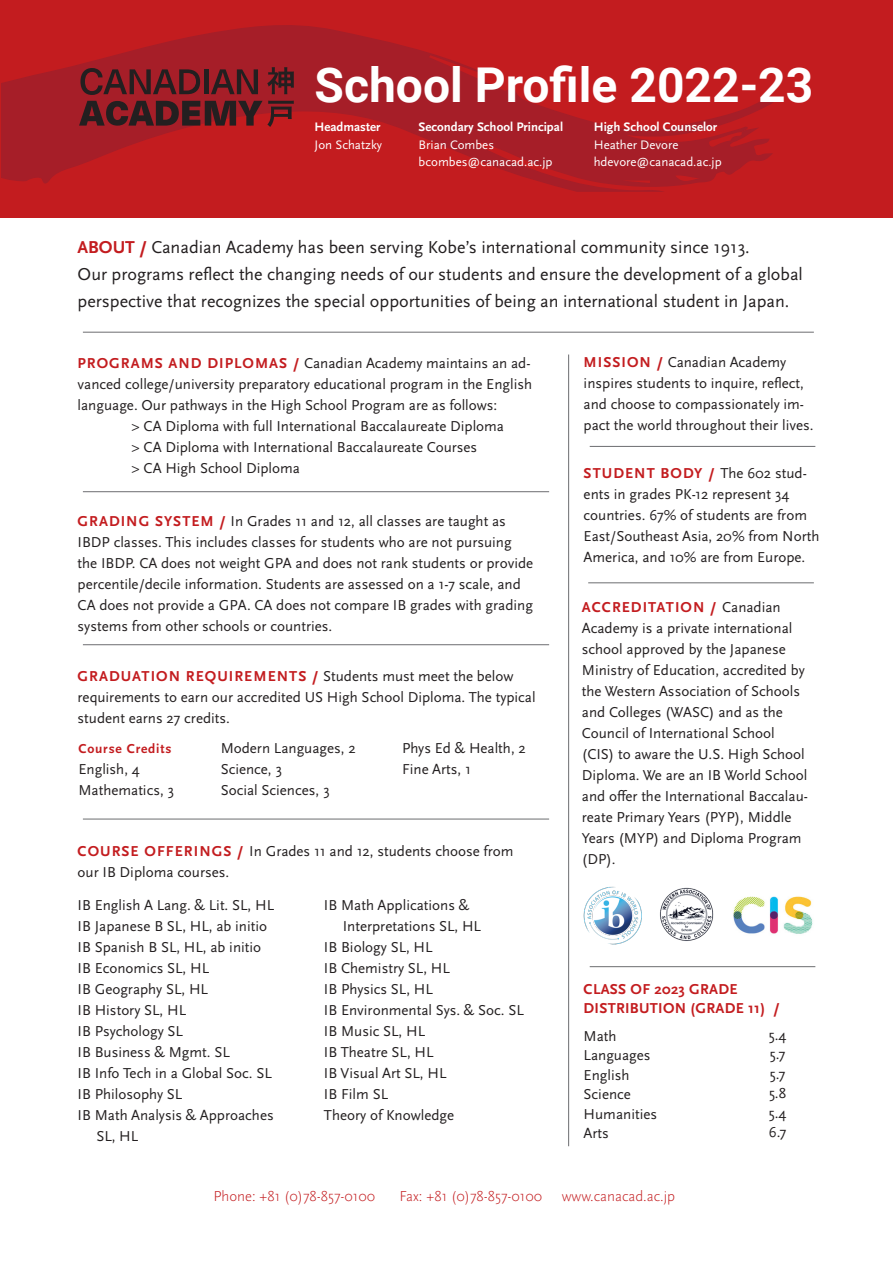
<style>
.page{position:relative;width:893px;height:1263px;background:#fff}
.page>*{position:absolute;margin:0;border:0;box-sizing:border-box;transform-origin:0 0}
.t1{font:700 48px "Roboto";color:#fff}
.t2{font:18px "Scala Sans Pro";color:#231f20}
.t3{font:15px/21px "Scala Sans Pro";color:#231f20}
.t4{font:300 15px "Scala Sans Pro";color:#c31c1f}
.t5{font:700 15px "Scala Sans Pro";letter-spacing:.02em;color:#c31c1f}
.t6{font:700 13.5px "Scala Sans Pro";letter-spacing:.06em;color:#c31c1f}
.t7{font:12.9px "Scala Sans Pro";color:#fff}
.t8{font:700 12.9px "Scala Sans Pro";color:#fff}
.s1{font-weight:700;color:#c31c1f}
</style>
<div class="page">
<img style="left:583px;top:886px;width:59px;height:59px">
<img style="left:660px;top:888px;width:54px;height:53px">
<hr style="left:590px;top:966px;width:225px;height:1px;background:#6c6d70">
<hr style="left:83px;top:332px;width:731px;height:1px;background:#6c6d70">
<hr style="left:568px;top:354px;width:1px;height:792px;background:#6c6d70">
<hr style="left:588px;top:582px;width:226px;height:1px;background:#6c6d70">
<hr style="left:590px;top:446px;width:225px;height:1px;background:#6c6d70">
<hr style="left:83px;top:491px;width:466px;height:1px;background:#6c6d70">
<hr style="left:83px;top:644px;width:466px;height:1px;background:#6c6d70">
<hr style="left:83px;top:819px;width:466px;height:1px;background:#6c6d70">
<div style="left:0;top:0;width:893px;height:217px;background:#c31c1f"></div>
<svg style="left:2px;top:25px;width:773px;height:167px"></svg>
<svg style="left:730px;top:127px;width:29px;height:15px"></svg>
<img style="left:733px;top:896px;width:80px;height:38px">
<svg style="left:267px;top:67px;width:27px;height:27px"></svg>
<svg style="left:80px;top:68px;width:120px;height:27px;background:#711e24"></svg>
<hr style="left:204px;top:69px;width:4px;height:25px;background:#231f20">
<svg style="left:211px;top:69px;width:47px;height:25px"></svg>
<svg style="left:79px;top:101px;width:215px;height:26px;background:#641e22"></svg>
<p class="t1" style="left:314px;top:52px;width:500px">School Profile 2022-23</p>
<p class="t8" style="left:419px;top:119px;width:146px">Secondary School Principal</p>
<p class="t7" style="left:419px;top:137px;width:77px">Brian Combes</p>
<p class="t7" style="left:419px;top:155px;width:135px">bcombes@canacad.ac.jp</p>
<p class="t8" style="left:314px;top:119px;width:67px">Headmaster</p>
<p class="t7" style="left:314px;top:137px;width:69px">Jon Schatzky</p>
<p class="t8" style="left:594px;top:119px;width:125px">High School Counselor</p>
<p class="t7" style="left:594px;top:137px;width:86px">Heather Devore</p>
<p class="t7" style="left:594px;top:155px;width:130px">hdevore@canacad.ac.jp</p>
<p class="t2" style="left:78px;top:237px;width:673px"><span class="s1">ABOUT /</span> Canadian Academy has been serving Kobe’s international community since 1913.</p>
<p class="t2" style="left:78px;top:264px;width:727px">Our programs reflect the changing needs of our students and ensure the development of a global</p>
<p class="t2" style="left:78px;top:291px;width:713px">perspective that recognizes the special opportunities of being an international student in Japan.</p>
<p class="t3" style="left:78px;top:353px;width:456px;text-align:justify"><span class="s1">PROGRAMS AND DIPLOMAS /</span> Canadian Academy maintains an ad&shy;vanced college/university preparatory educational program in the English language. Our pathways in the High School Program are as follows:</p>
<p class="t3" style="left:132px;top:416px;width:374px">&gt; CA Diploma with full International Baccalaureate Diploma</p>
<p class="t3" style="left:132px;top:437px;width:347px">&gt; CA Diploma with International Baccalaureate Courses</p>
<p class="t3" style="left:132px;top:458px;width:170px">&gt; CA High School Diploma</p>
<p class="t3" style="left:78px;top:510px;width:457px"><span class="s1">GRADING SYSTEM /</span> In Grades 11 and 12, all classes are taught as IBDP classes. This includes classes for students who are not pursuing the IBDP. CA does not weight GPA and does not rank students or provide percentile/decile information. Students are assessed on a 1-7 scale, and CA does not provide a GPA. CA does not compare IB grades with grading systems from other schools or countries.</p>
<p class="t3" style="left:78px;top:665px;width:460px"><span class="s1">GRADUATION REQUIREMENTS /</span> Students must meet the below requirements to earn our accredited US High School Diploma. The typical student earns 27 credits.</p>
<p class="t6" style="left:78px;top:741px;width:94px">Course Credits</p>
<p class="t3" style="left:78px;top:759px;width:62px">English, 4</p>
<p class="t3" style="left:78px;top:780px;width:97px">Mathematics, 3</p>
<p class="t3" style="left:402px;top:738px;width:125px">Phys Ed &amp; Health, 2</p>
<p class="t3" style="left:402px;top:759px;width:70px">Fine Arts, 1</p>
<p class="t3" style="left:221px;top:738px;width:137px">Modern Languages, 2</p>
<p class="t3" style="left:221px;top:759px;width:63px">Science, 3</p>
<p class="t3" style="left:221px;top:780px;width:110px">Social Sciences, 3</p>
<p class="t3" style="left:78px;top:841px;width:437px"><span class="s1">COURSE OFFERINGS /</span> In Grades 11 and 12, students choose from our IB Diploma courses.</p>
<p class="t3" style="left:78px;top:894px;width:198px">IB English A Lang. &amp; Lit. SL, HL</p>
<p class="t3" style="left:78px;top:915px;width:191px">IB Japanese B SL, HL, ab initio</p>
<p class="t3" style="left:78px;top:936px;width:185px">IB Spanish B SL, HL, ab initio</p>
<p class="t3" style="left:78px;top:957px;width:133px">IB Economics SL, HL</p>
<p class="t3" style="left:78px;top:978px;width:132px">IB Geography SL, HL</p>
<p class="t3" style="left:78px;top:999px;width:110px">IB History SL, HL</p>
<p class="t3" style="left:78px;top:1020px;width:107px">IB Psychology SL</p>
<p class="t3" style="left:78px;top:1041px;width:154px">IB Business &amp; Mgmt. SL</p>
<p class="t3" style="left:78px;top:1062px;width:196px">IB Info Tech in a Global Soc. SL</p>
<p class="t3" style="left:78px;top:1083px;width:106px">IB Philosophy SL</p>
<p class="t3" style="left:78px;top:1104px;width:198px">IB Math Analysis &amp; Approaches</p>
<p class="t3" style="left:96px;top:1125px;width:43px">SL, HL</p>
<p class="t3" style="left:324px;top:894px;width:147px">IB Math Applications &amp;</p>
<p class="t3" style="left:343px;top:915px;width:140px">Interpretations SL, HL</p>
<p class="t3" style="left:324px;top:936px;width:110px">IB Biology SL, HL</p>
<p class="t3" style="left:324px;top:957px;width:127px">IB Chemistry SL, HL</p>
<p class="t3" style="left:324px;top:978px;width:110px">IB Physics SL, HL</p>
<p class="t3" style="left:324px;top:999px;width:201px">IB Environmental Sys. &amp; Soc. SL</p>
<p class="t3" style="left:324px;top:1020px;width:103px">IB Music SL, HL</p>
<p class="t3" style="left:324px;top:1041px;width:111px">IB Theatre SL, HL</p>
<p class="t3" style="left:324px;top:1062px;width:124px">IB Visual Art SL, HL</p>
<p class="t3" style="left:324px;top:1083px;width:66px">IB Film SL</p>
<p class="t3" style="left:324px;top:1104px;width:132px">Theory of Knowledge</p>
<p class="t3" style="left:584px;top:351px;width:231px"><span class="s1">MISSION /</span> Canadian Academy inspires students to inquire, reflect, and choose to compassionately im&shy;pact the world throughout their lives.</p>
<p class="t3" style="left:584px;top:463px;width:237px"><span class="s1">STUDENT BODY /</span> The 602 stud&shy;ents in grades PK-12 represent 34 countries. 67% of students are from East/Southeast Asia, 20% from North America, and 10% are from Europe.</p>
<p class="t3" style="left:582px;top:597px;width:228px"><span class="s1">ACCREDITATION /</span> Canadian<br>Academy is a private international school approved by the Japanese<br>Ministry of Education, accredited by the Western Association of Schools and Colleges (WASC) and as the<br>Council of International School (CIS) to aware the U.S. High School<br>Diploma. We are an IB World School and offer the International Baccalau&shy;reate Primary Years (PYP), Middle<br>Years (MYP) and Diploma Program (DP).</p>
<p class="t5" style="left:584px;top:980px;width:155px">CLASS OF 2023 GRADE</p>
<p class="t5" style="left:584px;top:999px;width:197px">DISTRIBUTION (GRADE 11) /</p>
<p class="t3" style="left:584px;top:1025px;width:34px">Math</p>
<p class="t3" style="left:584px;top:1045px;width:68px">Languages</p>
<p class="t3" style="left:584px;top:1064px;width:47px">English</p>
<p class="t3" style="left:584px;top:1084px;width:49px">Science</p>
<p class="t3" style="left:584px;top:1103px;width:75px">Humanities</p>
<p class="t3" style="left:584px;top:1123px;width:27px">Arts</p>
<p class="t3" style="left:768px;top:1025px;width:18px">5.4</p>
<p class="t3" style="left:770px;top:1044px;width:17px">5.7</p>
<p class="t3" style="left:770px;top:1064px;width:17px">5.7</p>
<p class="t3" style="left:769px;top:1083px;width:19px">5.8</p>
<p class="t3" style="left:768px;top:1103px;width:18px">5.4</p>
<p class="t3" style="left:769px;top:1122px;width:19px">6.7</p>
<p class="t4" style="left:213px;top:1188px;width:163px">Phone: +81 (0)78-857-0100</p>
<p class="t4" style="left:400px;top:1188px;width:144px">Fax: +81 (0)78-857-0100</p>
<p class="t4" style="left:562px;top:1188px;width:115px">www.canacad.ac.jp</p>
</div>
